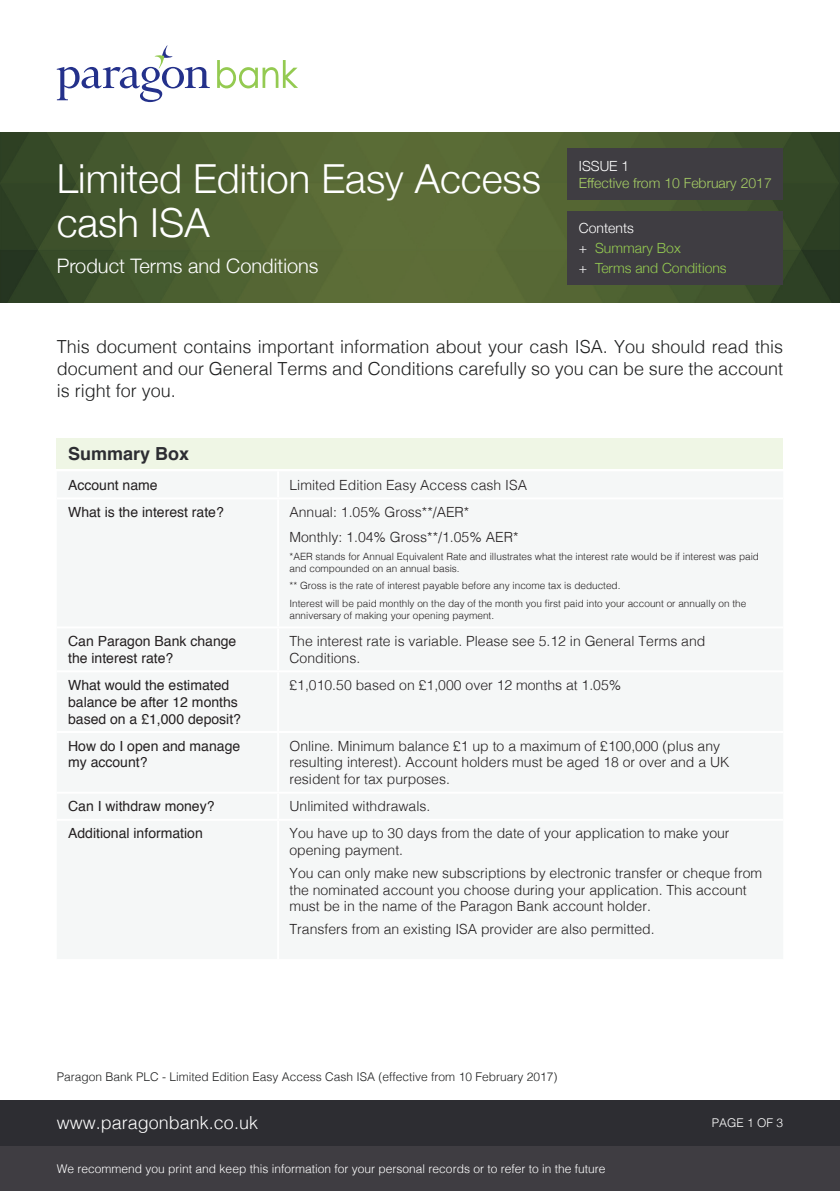
<style>
.page{position:relative;width:840px;height:1191px;background:#fff}
.page>*{position:absolute;margin:0;border:0;box-sizing:border-box;transform-origin:0 0}
.t1{font:300 40px/44px "Helvetica Neue";color:#fff}
.t2{font:300 20px "Helvetica Neue";color:#fff}
.t3{font:300 18px/22px "Helvetica";color:#1f2020;text-align:justify}
.t4{font:300 18px "Helvetica";color:#fff}
.t5{font:700 18px "Helvetica";color:#2d2d32}
.t6{font:300 14px/16.8px "Helvetica";color:#231f20}
.t7{font:14px/16.8px "Helvetica";color:#231f20}
.t8{font:300 14px/20px "Helvetica Neue";color:#94ca51}
.t9{font:300 14px "Helvetica Neue";color:#a6ce65}
.t10{font:300 14px "Helvetica Neue";color:#fff}
.t11{font:300 12px "Helvetica";color:#fff}
.t12{font:300 12px "Helvetica";color:#1f2020}
.t13{font:300 10px/12px "Helvetica";color:#231f20}
.s1{color:#fff}
</style>
<div class="page">
<img style="left:0;top:132px;width:839px;height:170px">
<svg style="left:57px;top:45px;width:153px;height:57px"></svg>
<svg style="left:217px;top:60px;width:81px;height:28px"></svg>
<div style="left:0;top:1100px;width:839px;height:91px;background:#3f3d42"></div>
<div style="left:0;top:1100px;width:839px;height:45px;background:#2d2d32"></div>
<div style="left:57px;top:438px;width:725px;height:30px;background:#eff6e5"></div>
<div style="left:567px;top:149px;width:215px;height:51px;background:#3f3d42"></div>
<div style="left:567px;top:211px;width:215px;height:74px;background:#3f3d42"></div>
<h1 class="t1" style="left:57px;top:153px;width:485px">Limited Edition Easy Access cash ISA</h1>
<h2 class="t2" style="left:57px;top:249px;width:263px">Product Terms and Conditions</h2>
<p class="t10" style="left:578px;top:155px;width:52px">ISSUE 1</p>
<p class="t9" style="left:578px;top:171px;width:194px">Effective from 10 February 2017</p>
<p class="t8" style="left:578px;top:217px;width:149px"><span class="s1">Contents<br>+</span> Summary Box<br><span class="s1">+</span> Terms and Conditions</p>
<p class="t3" style="left:57px;top:334px;width:727px">This document contains important information about your cash ISA. You should read this document and our General Terms and Conditions carefully so you can be sure the account is right for you.</p>
<p class="t5" style="left:68px;top:439px;width:123px">Summary Box</p>
<p class="t7" style="left:68px;top:477px;width:91px">Account name</p>
<p class="t6" style="left:289px;top:475px;width:239px">Limited Edition Easy Access cash ISA</p>
<p class="t7" style="left:68px;top:504px;width:157px">What is the interest rate?</p>
<p class="t6" style="left:289px;top:498px;width:230px;line-height:24.8px">Annual: 1.05% Gross**/AER*<br>Monthly: 1.04% Gross**/1.05% AER*</p>
<p class="t13" style="left:289px;top:549px;width:471px">*AER stands for Annual Equivalent Rate and illustrates what the interest rate would be if interest was paid and compounded on an annual basis.</p>
<p class="t13" style="left:289px;top:576px;width:458px;line-height:17.6px">** Gross is the rate of interest payable before any income tax is deducted.<br>Interest will be paid monthly on the day of the month you first paid into your account or annually on the</p>
<p class="t13" style="left:289px;top:608px;width:206px">anniversary of making your opening payment.</p>
<p class="t7" style="left:68px;top:633px;width:170px">Can Paragon Bank change the interest rate?</p>
<p class="t6" style="left:289px;top:631px;width:417px">The interest rate is variable. Please see 5.12 in General Terms and<br>Conditions.</p>
<p class="t7" style="left:68px;top:677px;width:174px">What would the estimated balance be after 12 months based on a £1,000 deposit?</p>
<p class="t6" style="left:289px;top:675px;width:333px">£1,010.50 based on £1,000 over 12 months at 1.05%</p>
<p class="t7" style="left:68px;top:737px;width:173px">How do I open and manage my account?</p>
<p class="t6" style="left:289px;top:736px;width:441px">Online. Minimum balance £1 up to a maximum of £100,000 (plus any resulting interest). Account holders must be aged 18 or over and a UK resident for tax purposes.</p>
<p class="t7" style="left:68px;top:798px;width:148px">Can I withdraw money?</p>
<p class="t6" style="left:289px;top:797px;width:142px">Unlimited withdrawals.</p>
<p class="t7" style="left:68px;top:825px;width:136px">Additional information</p>
<p class="t6" style="left:289px;top:824px;width:441px">You have up to 30 days from the date of your application to make your opening payment.</p>
<p class="t6" style="left:289px;top:863px;width:474px">You can only make new subscriptions by electronic transfer or cheque from the nominated account you choose during your application. This account must be in the name of the Paragon Bank account holder.</p>
<p class="t6" style="left:289px;top:919px;width:366px">Transfers from an existing ISA provider are also permitted.</p>
<p class="t12" style="left:57px;top:1066px;width:502px">Paragon Bank PLC - Limited Edition Easy Access Cash ISA (effective from 10 February 2017)</p>
<p class="t4" style="left:57px;top:1107px;width:203px">www.paragonbank.co.uk</p>
<p class="t11" style="left:57px;top:1158px;width:550px">We recommend you print and keep this information for your personal records or to refer to in the future</p>
<p class="t11" style="left:711px;top:1112px;width:73px">PAGE 1 OF 3</p>
</div>
